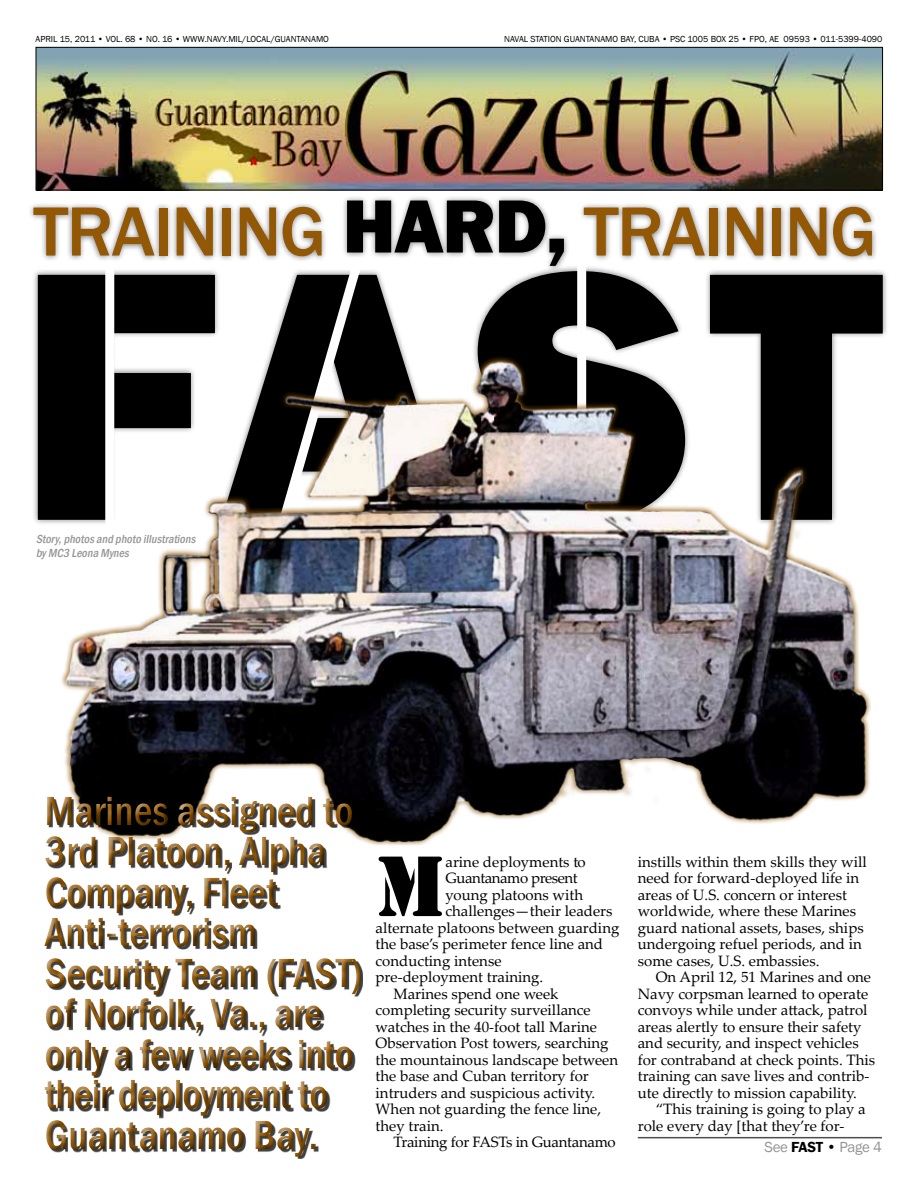
<style>
.page{position:relative;width:918px;height:1188px;background:#fff}
.page>*{position:absolute;margin:0;border:0;box-sizing:border-box;transform-origin:0 0}
.t1{font:800 367.5px "Franklin Gothic";color:#000}
.t2{font:89.25px "Stencil";color:#000}
.t3{font:500 72px "Franklin Gothic";letter-spacing:-.02em;color:#935805}
.t4{font:500 condensed 42px/40.5px "Franklin Gothic";color:#935805}
.t5{font:15px/16.5px "Palatino Linotype";color:#000}
.t6{font:15px "Palatino Linotype";letter-spacing:-.02em;color:#000}
.t7{font:15px "Palatino Linotype";letter-spacing:-.03em;color:#000}
.t8{font:15px "Franklin Gothic";color:#939598}
.t9{font:italic 500 condensed 12px/14.4px "Franklin Gothic";color:#939598}
.t10{font:9px "Franklin Gothic";color:#000}
.s1{font-weight:800;font-size:78px;color:#000}
.s2{font-weight:600;color:#000}
</style>
<div class="page">
<img style="left:38px;top:49px;width:843px;height:139px">
<div style="left:36px;top:47px;width:847px;height:143px;border:1px solid #000"></div>
<div style="left:32px;top:264px;width:857px;height:265px;background:#000;opacity:.49"></div>
<div style="left:105px;top:266px;width:9px;height:268px;background:#fff"></div>
<svg style="left:271px;top:272px;width:96px;height:80px"></svg>
<div style="left:577px;top:262px;width:9px;height:269px;background:#fff"></div>
<div style="left:28px;top:195px;width:850px;height:77px;background:#000;opacity:.49"></div>
<img style="left:60px;top:356px;width:812px;height:490px">
<hr style="left:638px;top:1137px;width:244px;height:1px;background:#000">
<div style="left:34px;top:786px;width:329px;height:377px;background:#fff"></div>
<div style="left:42px;top:788px;width:330px;height:375px;background:#000;opacity:.75"></div>
<p class="t10" style="left:36px;top:34px;width:294px">APRIL 15, 2011 • VOL. 68 • NO. 16 • WWW.NAVY.MIL/LOCAL/GUANTANAMO</p>
<p class="t10" style="left:504px;top:34px;width:380px">NAVAL STATION GUANTANAMO BAY, CUBA • PSC 1005 BOX 25 • FPO, AE 09593 • 011-5399-4090</p>
<h3 class="t3" style="left:33px;top:187px;width:845px">TRAINING <span class="s1">hard,</span> TRAINING</h3>
<h1 class="t1" style="left:16px;top:159px;width:868px">FAST</h1>
<p class="t9" style="left:36px;top:531px;width:164px">Story,photosand photo illustrations byMC3 Leona Mynes</p>
<h3 class="t4" style="left:45px;top:790px;width:319px">Marines assigned to<br>3rd Platoon, Alpha<br>Company, Fleet<br>Anti-terrorism<br>Security Team (FAST) of Norfolk, Va., are only a few weeks into their deployment to<br>Guantanamo Bay.</h3>
<h2 class="t2" style="left:376px;top:835px;width:71px">M</h2>
<p class="t5" style="left:446px;top:853px;width:142px">arine deployments to</p>
<p class="t7" style="left:446px;top:867px;width:134px">Guantanamo present</p>
<p class="t5" style="left:446px;top:886px;width:139px">young platoons with</p>
<p class="t5" style="left:446px;top:902px;width:168px">challenges—their leaders</p>
<p class="t5" style="left:376px;top:919px;width:245px">alternate platoons between guarding</p>
<p class="t5" style="left:376px;top:935px;width:229px">the base’s perimeter fence line and</p>
<p class="t5" style="left:376px;top:952px;width:127px">conducting intense</p>
<p class="t5" style="left:376px;top:968px;width:169px">pre-deployment training.</p>
<p class="t5" style="left:394px;top:985px;width:167px">Marines spend one week</p>
<p class="t5" style="left:376px;top:1001px;width:217px">completing security surveillance</p>
<p class="t5" style="left:376px;top:1018px;width:223px">watches in the 40-foot tall Marine</p>
<p class="t5" style="left:376px;top:1034px;width:234px">Observation Post towers, searching</p>
<p class="t5" style="left:376px;top:1051px;width:244px">the mountainous landscape between</p>
<p class="t5" style="left:376px;top:1067px;width:215px">the base and Cuban territory for</p>
<p class="t5" style="left:376px;top:1084px;width:221px">intruders and suspicious activity.</p>
<p class="t5" style="left:376px;top:1100px;width:227px">When not guarding the fence line,</p>
<p class="t5" style="left:376px;top:1117px;width:70px">they train.</p>
<p class="t6" style="left:394px;top:1131px;width:224px">Training for FASTs in Guantanamo</p>
<p class="t5" style="left:638px;top:853px;width:231px">instills within them skills they will need for forward-deployed life in areas of U.S. concern or interest worldwide, where these Marines guard national assets, bases, ships undergoing refuel periods, and in some cases, U.S. embassies.</p>
<p class="t5" style="left:638px;top:968px;width:239px;text-indent:18px">On April 12, 51 Marines and one Navy corpsman learned to operate convoys while under attack, patrol areas alertly to ensure their safety and security, and inspect vehicles for contraband at check points. This training can save lives and contrib&shy;ute directly to mission capability.</p>
<p class="t5" style="left:638px;top:1100px;width:229px;text-indent:18px">“This training is going to play a role every day [that they’re for-</p>
<p class="t8" style="left:764px;top:1138px;width:119px">SEE <span class="s2">FAST •</span> PAGE 4</p>
</div>
